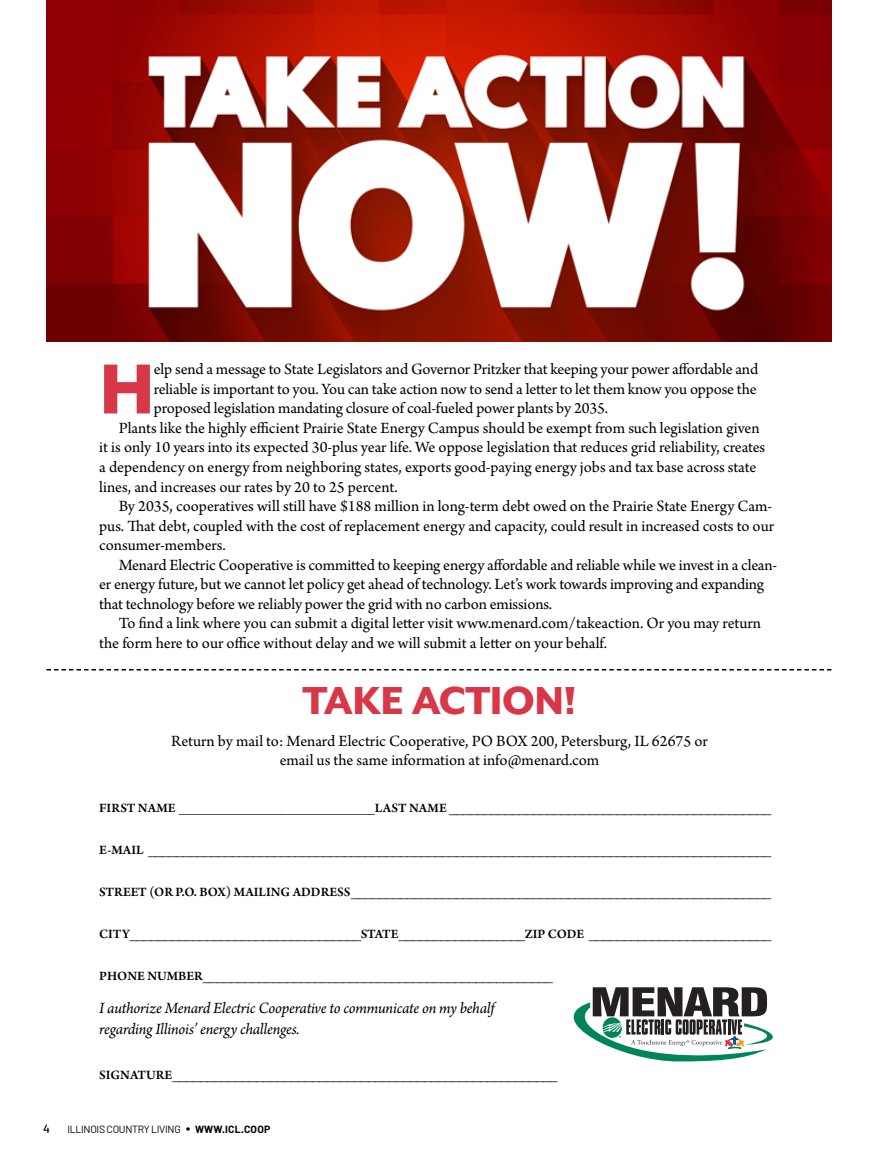
<style>
.page{position:relative;width:878px;height:1161px;background:#fff}
.page>*{position:absolute;margin:0;border:0;box-sizing:border-box;transform-origin:0 0}
.t1{font:800 81.45px "Mr Eaves XL San OT";color:#d83747}
.t2{font:800 45px "Mr Eaves XL Mod OT";letter-spacing:-.01em;color:#d83747}
.t3{font:16.5px/19.5px "Arno Pro";letter-spacing:-.005em;color:#000;text-align:center}
.t4{font:italic 16.5px/21px "Arno Pro";letter-spacing:-.015em;color:#000}
.t5{font:600 13.5px "Arno Pro";color:#000}
.t6{font:500 12px "Barlow";color:#000}
.t7{font:10.5px "Barlow";letter-spacing:-.03em;color:#000}
.s1{font-family:"Times New Roman";font-weight:400}
.s2{font-size:15px}
.s3{font-weight:700}
</style>
<div class="page">
<svg style="left:573px;top:987px;width:200px;height:74px"></svg>
<img style="left:46px;top:0;width:785px;height:342px">
<svg style="left:46px;top:669px;width:785px;height:1px"></svg>
<h1 class="t1" style="left:99px;top:348px;width:57px">H</h1>
<p class="t3" style="left:154px;top:361px;width:605px">elp send a message to State Legislators and Governor Pritzker that keeping your power affordable and</p>
<p class="t3" style="left:154px;top:380px;width:604px">reliable is important to you. You can take action now to send a letter to let them know you oppose the</p>
<p class="t3" style="left:154px;top:400px;width:455px">proposed legislation mandating closure of coal-fueled power plants by 2035.</p>
<p class="t3" style="left:119px;top:419px;width:642px">Plants like the highly efficient Prairie State Energy Campus should be exempt from such legislation given</p>
<p class="t3" style="left:99px;top:439px;width:667px">it is only 10 years into its expected 30-plus year life. We oppose legislation that reduces grid reliability, creates</p>
<p class="t3" style="left:99px;top:458px;width:658px">a dependency on energy from neighboring states, exports good-paying energy jobs and tax base across state</p>
<p class="t3" style="left:99px;top:478px;width:300px">lines, and increases our rates by 20 to 25 percent.</p>
<p class="t3" style="left:119px;top:497px;width:655px">By 2035, cooperatives will still have $188 million in long-term debt owed on the Prairie State Energy Cam-</p>
<p class="t3" style="left:99px;top:517px;width:676px">pus. That debt, coupled with the cost of replacement energy and capacity, could result in increased costs to our</p>
<p class="t3" style="left:99px;top:536px;width:128px">consumer-members.</p>
<p class="t3" style="left:119px;top:556px;width:660px">Menard Electric Cooperative is committed to keeping energy affordable and reliable while we invest in a clean-</p>
<p class="t3" style="left:99px;top:575px;width:666px">er energy future, but we cannot let policy get ahead of technology. Let’s work towards improving and expanding</p>
<p class="t3" style="left:99px;top:595px;width:454px">that technology before we reliably power the grid with no carbon emissions.</p>
<p class="t3" style="left:119px;top:614px;width:644px">To find a link where you can submit a digital letter visit www.menard.com/takeaction. Or you may return</p>
<p class="t3" style="left:99px;top:634px;width:509px">the form here to our office without delay and we will submit a letter on your behalf.</p>
<h2 class="t2" style="left:302px;top:675px;width:275px">TAKE ACTION!</h2>
<p class="t3" style="left:171px;top:732px;width:538px">Return by mail to: Menard Electric Cooperative, PO BOX 200, Petersburg, IL 62675 or email us the same information at info@menard.com</p>
<p class="t5" style="left:99px;top:800px;width:673px">FIRST NAME <span class="s1">_____________________________</span>LAST NAME ______________________________________________</p>
<p class="t5" style="left:99px;top:842px;width:673px">E-MAIL _________________________________________________________________________________________</p>
<p class="t5" style="left:99px;top:884px;width:673px">STREET (OR P.O. BOX) MAILING ADDRESS____________________________________________________________</p>
<p class="t5" style="left:99px;top:926px;width:673px">CITY_________________________________STATE__________________ZIP CODE __________________________</p>
<p class="t5" style="left:99px;top:968px;width:455px">PHONE NUMBER__________________________________________________</p>
<p class="t4" style="left:99px;top:998px;width:397px">I authorize Menard Electric Cooperative to communicate on my behalf regarding Illinois’ energy challenges.</p>
<p class="t5" style="left:99px;top:1067px;width:459px">SIGNATURE_______________________________________________________</p>
<p class="t6" style="left:43px;top:1122px;width:8px">4</p>
<p class="t7" style="left:68px;top:1123px;width:204px">ILLINOIS COUNTRY LIVING <span class="s2">•</span> <span class="s3">WWW.ICL.COOP</span></p>
</div>
